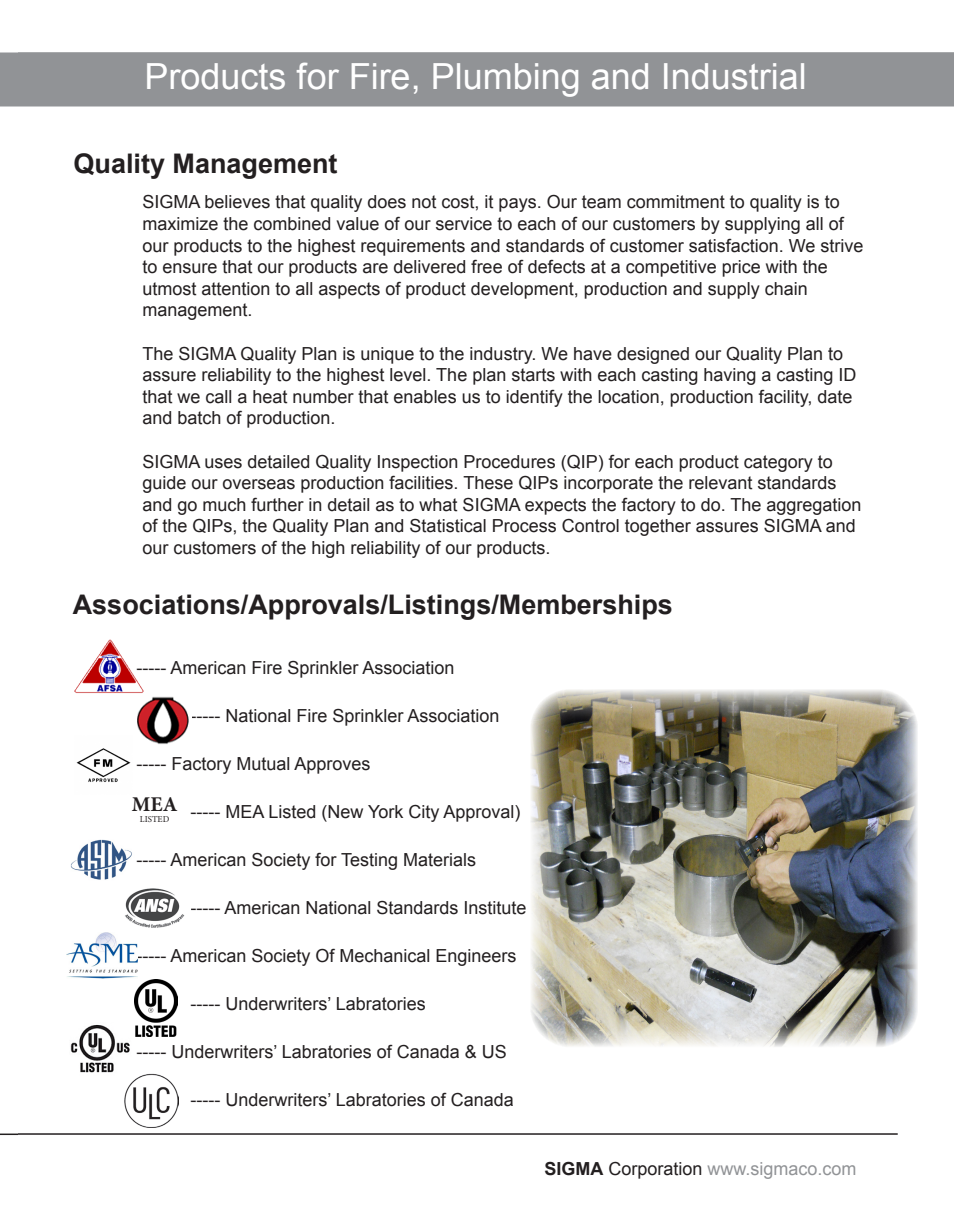
<style>
.page{position:relative;width:954px;height:1224px;background:#fff}
.page>*{position:absolute;margin:0;border:0;box-sizing:border-box;transform-origin:0 0}
.t1{font:36px "Arial";color:#fff}
.t2{font:700 27px "Arial";color:#231f20}
.t3{font:700 21px "Minion Pro";color:#231f20}
.t4{font:18px/21.6px "Arial";color:#231f20}
.t5{font:18px "Arial";color:#919396}
.t6{font:9px "Minion Pro";color:#231f20}
.s1{font-weight:700;color:#231f20}
.s2{color:#231f20}
</style>
<div class="page">
<svg style="left:0;top:52px;width:18px;height:54px"></svg>
<svg style="left:0;top:1134px;width:18px;height:1px"></svg>
<div style="left:18px;top:52px;width:936px;height:54px;background:#919396"></div>
<img style="left:531px;top:690px;width:386px;height:357px">
<hr style="left:18px;top:1133px;width:880px;height:2px;background:#231f20">
<img style="left:66px;top:933px;width:72px;height:46px">
<img style="left:74px;top:639px;width:70px;height:54px">
<img style="left:70px;top:839px;width:62px;height:41px">
<img style="left:76px;top:748px;width:55px;height:35px">
<img style="left:135px;top:980px;width:42px;height:57px">
<img style="left:124px;top:1073px;width:54px;height:54px">
<img style="left:70px;top:1025px;width:61px;height:52px">
<img style="left:125px;top:888px;width:60px;height:40px">
<img style="left:137px;top:696px;width:52px;height:48px">
<p class="t1" style="left:145px;top:52px;width:664px">Products for Fire, Plumbing and Industrial</p>
<p class="t2" style="left:74px;top:145px;width:266px">Quality Management</p>
<p class="t4" style="left:142px;top:191px;width:699px">SIGMA believes that quality does not cost, it pays. Our team commitment to quality is to</p>
<p class="t4" style="left:142px;top:213px;width:723px">maximize the combined value of our service to each of our customers by supplying all of our products to the highest requirements and standards of customer satisfaction. We strive to ensure that our products are delivered free of defects at a competitive price with the</p>
<p class="t4" style="left:142px;top:278px;width:667px">utmost attention to all aspects of product development, production and supply chain</p>
<p class="t4" style="left:142px;top:299px;width:112px">management.</p>
<p class="t4" style="left:142px;top:343px;width:716px">The SIGMA Quality Plan is unique to the industry. We have designed our Quality Plan to assure reliability to the highest level. The plan starts with each casting having a casting ID that we call a heat number that enables us to identify the location, production facility, date and batch of production.</p>
<p class="t4" style="left:142px;top:451px;width:721px">SIGMA uses detailed Quality Inspection Procedures (QIP) for each product category to guide our overseas production facilities. These QIPs incorporate the relevant standards and go much further in detail as to what SIGMA expects the factory to do. The aggregation of the QIPs, the Quality Plan and Statistical Process Control together assures SIGMA and our customers of the high reliability of our products.</p>
<p class="t2" style="left:73px;top:586px;width:602px">Associations/Approvals/Listings/Memberships</p>
<p class="t4" style="left:136px;top:657px;width:320px">----- American Fire Sprinkler Association</p>
<p class="t4" style="left:190px;top:705px;width:311px">----- National Fire Sprinkler Association</p>
<p class="t4" style="left:136px;top:753px;width:236px">----- Factory Mutual Approves</p>
<p class="t4" style="left:190px;top:801px;width:332px">----- MEA Listed (New York City Approval)</p>
<p class="t4" style="left:136px;top:849px;width:341px">----- American Society for Testing Materials</p>
<p class="t4" style="left:190px;top:897px;width:338px">----- American National Standards Institute</p>
<p class="t4" style="left:136px;top:945px;width:382px">----- American Society Of Mechanical Engineers</p>
<p class="t4" style="left:190px;top:993px;width:237px">----- Underwriters’ Labratories</p>
<p class="t4" style="left:136px;top:1041px;width:372px">----- Underwriters’ Labratories of Canada &amp; US</p>
<p class="t4" style="left:190px;top:1089px;width:325px">----- Underwriters’ Labratories of Canada</p>
<p class="t3" style="left:132px;top:789px;width:47px">MEA</p>
<p class="t6" style="left:140px;top:813px;width:31px">LISTED</p>
<p class="t5" style="left:544px;top:1157px;width:314px"><span class="s1">SIGMA</span> <span class="s2">Corporation</span> www.sigmaco.com</p>
</div>
